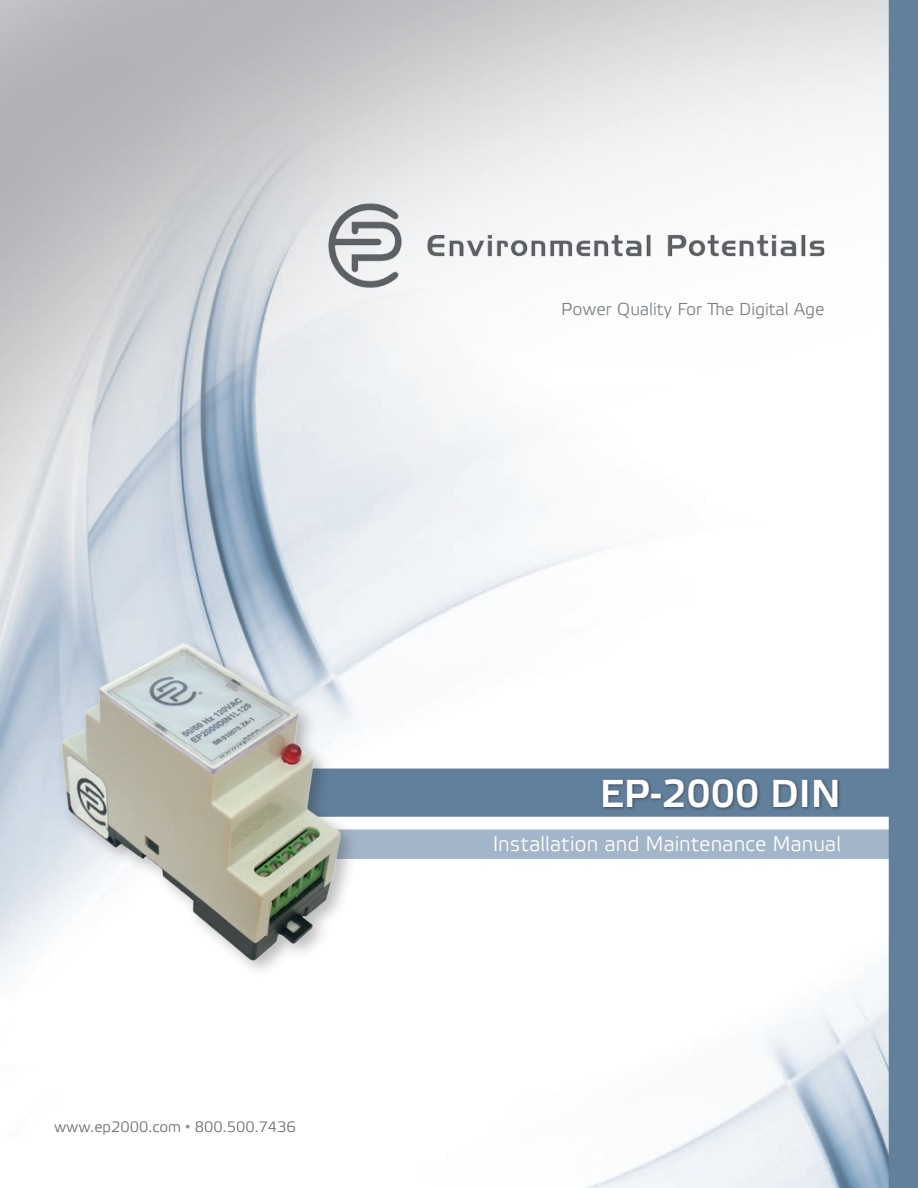
<style>
.page{position:relative;width:918px;height:1188px;background:#fff}
.page>*{position:absolute;margin:0;border:0;box-sizing:border-box;transform-origin:0 0}
.t1{font:700 39px "Elektra Light Pro";color:#fff}
.t2{font:21px "Elektra Light Pro";color:#fff}
.t3{font:17.25px "Elektra Light Pro";color:#797f84}
.t4{font:15px "Elektra Light Pro";color:#666b70}
.s1{font-family:"Arial";color:#8a9297}
</style>
<div class="page">
<img style="left:0;top:0;width:889px;height:1188px">
<div style="left:266px;top:830px;width:647px;height:29px;background:#a3b6c9;border-radius:12px"></div>
<div style="left:241px;top:769px;width:677px;height:48px;background:#62809c;border-radius:18px"></div>
<img style="left:313px;top:186px;width:521px;height:118px">
<div style="left:889px;top:0;width:29px;height:1188px;background:#62809c"></div>
<div style="left:547px;top:367px;width:153px;height:19px;background:#fff"></div>
<div style="left:601px;top:776px;width:241px;height:36px;background:#231f20;opacity:.55"></div>
<div style="left:56px;top:636px;width:304px;height:343px;background:#231f20;opacity:.3"></div>
<img style="left:62px;top:637px;width:284px;height:328px">
<p class="t4" style="left:54px;top:1119px;width:243px">www.ep2000.com <span class="s1">•</span> 800.500.7436</p>
<p class="t3" style="left:561px;top:300px;width:265px">Power Quality For The Digital Age</p>
<p class="t1" style="left:600px;top:772px;width:243px">EP-2000 DIN</p>
<p class="t2" style="left:493px;top:832px;width:350px">Installation and Maintenance Manual</p>
</div>
